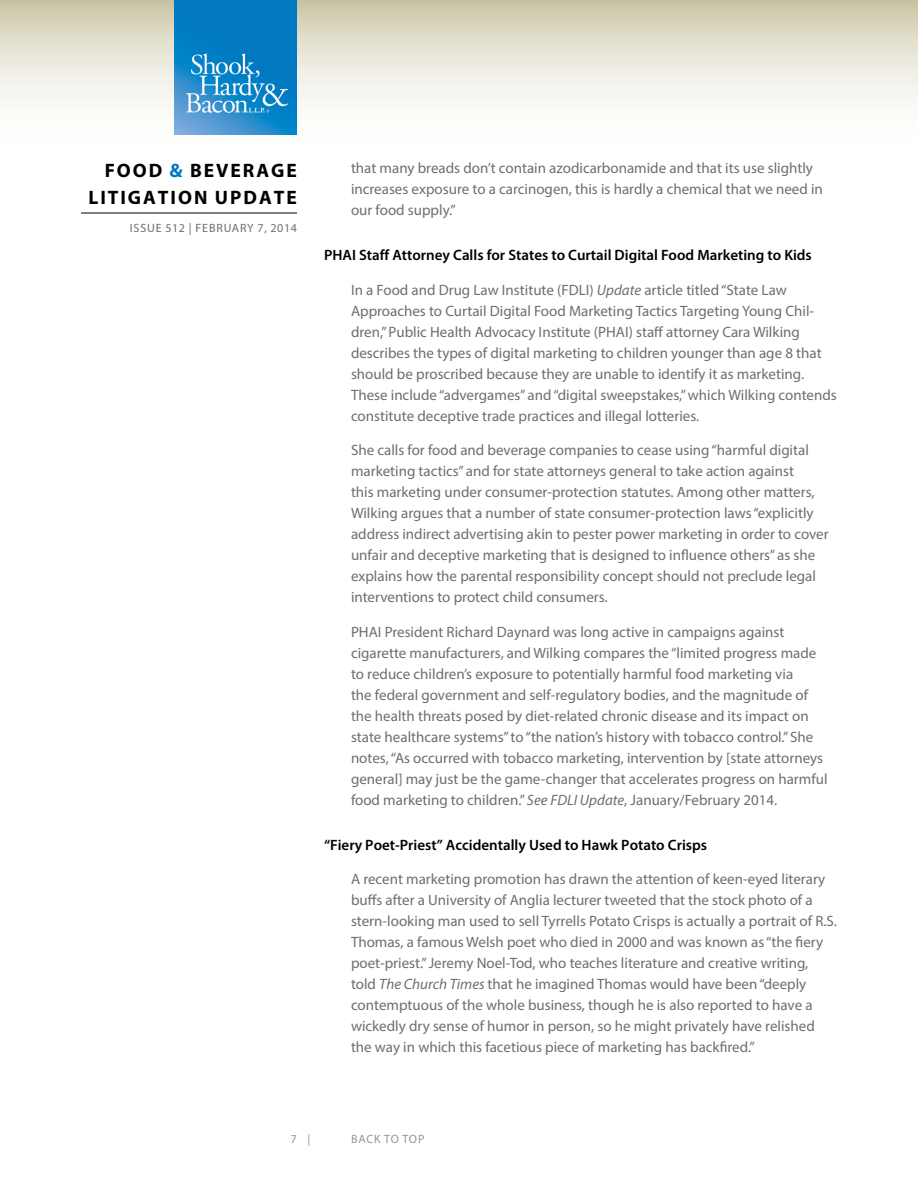
<style>
.page{position:relative;width:918px;height:1188px;background:#fff}
.page>*{position:absolute;margin:0;border:0;box-sizing:border-box;transform-origin:0 0}
.t1{font:700 19.5px/27px "Myriad Pro";letter-spacing:.1em;color:#000;text-align:right}
.Body{font:15px/21px "Myriad Pro";color:#6d6e71}
.Subhead{font:600 15px "Myriad Pro";color:#000}
.t2{font:12px "Myriad Pro";letter-spacing:.07em;color:#6d6e71}
.t3{font:12px "Myriad Pro";letter-spacing:.06em;color:#939598}
.s1{color:#0079c1}
.s2{font-style:italic}
</style>
<div class="page">
<svg style="left:0;top:0;width:918px;height:135px"></svg>
<hr style="left:81px;top:213px;width:216px;height:1px;background:#000">
<img style="left:175px;top:0;width:122px;height:135px">
<h1 class="t1" style="left:88px;top:156px;width:210px">FOOD <span class="s1">&amp;</span> BEVERAGE<br>LITIGATION UPDATE</h1>
<p class="t2" style="left:130px;top:221px;width:169px">ISSUE 512 | FEBRUARY 7, 2014</p>
<p class="Body" style="left:351px;top:157px;width:473px">that many breads don’t contain azodicarbonamide and that its use slightly increases exposure to a carcinogen, this is hardly a chemical that we need in our food supply.”</p>
<p class="Subhead" style="left:324px;top:246px;width:489px">PHAI Staff Attorney Calls for States to Curtail Digital Food Marketing to Kids</p>
<p class="Body" style="left:351px;top:279px;width:487px">In a Food and Drug Law Institute (FDLI) <span class="s2">Update</span> article titled “State Law Approaches to Curtail Digital Food Marketing Tactics Targeting Young Chil&shy;dren,” Public Health Advocacy Institute (PHAI) staff attorney Cara Wilking describes the types of digital marketing to children younger than age 8 that should be proscribed because they are unable to identify it as marketing.<br>These include “advergames” and “digital sweepstakes,” which Wilking contends constitute deceptive trade practices and illegal lotteries.</p>
<p class="Body" style="left:351px;top:439px;width:479px">She calls for food and beverage companies to cease using “harmful digital marketing tactics” and for state attorneys general to take action against<br>this marketing under consumer-protection statutes. Among other matters, Wilking argues that a number of state consumer-protection laws “explicitly address indirect advertising akin to pester power marketing in order to cover unfair and deceptive marketing that is designed to influence others” as she explains how the parental responsibility concept should not preclude legal interventions to protect child consumers.</p>
<p class="Body" style="left:351px;top:621px;width:478px">PHAI President Richard Daynard was long active in campaigns against cigarette manufacturers, and Wilking compares the “limited progress made to reduce children’s exposure to potentially harmful food marketing via<br>the federal government and self-regulatory bodies, and the magnitude of the health threats posed by diet-related chronic disease and its impact on state healthcare systems” to “the nation’s history with tobacco control.” She notes, “As occurred with tobacco marketing, intervention by [state attorneys general] may just be the game-changer that accelerates progress on harmful food marketing to children.” <span class="s2">See FDLI Update</span>, January/February 2014.</p>
<p class="Subhead" style="left:324px;top:835px;width:385px">“Fiery Poet-Priest” Accidentally Used to Hawk Potato Crisps</p>
<p class="Body" style="left:351px;top:868px;width:488px">A recent marketing promotion has drawn the attention of keen-eyed literary buffs after a University of Anglia lecturer tweeted that the stock photo of a stern-looking man used to sell Tyrrells Potato Crisps is actually a portrait of R.S.<br>Thomas, a famous Welsh poet who died in 2000 and was known as “the fiery poet-priest.” Jeremy Noel-Tod, who teaches literature and creative writing, told <span class="s2">The Church Times</span> that he imagined Thomas would have been “deeply contemptuous of the whole business, though he is also reported to have a wickedly dry sense of humor in person, so he might privately have relished the way in which this facetious piece of marketing has backfired.”</p>
<p class="t3" style="left:291px;top:1132px;width:21px">7 |</p>
<p class="t3" style="left:351px;top:1132px;width:75px">BACK TO TOP</p>
</div>
